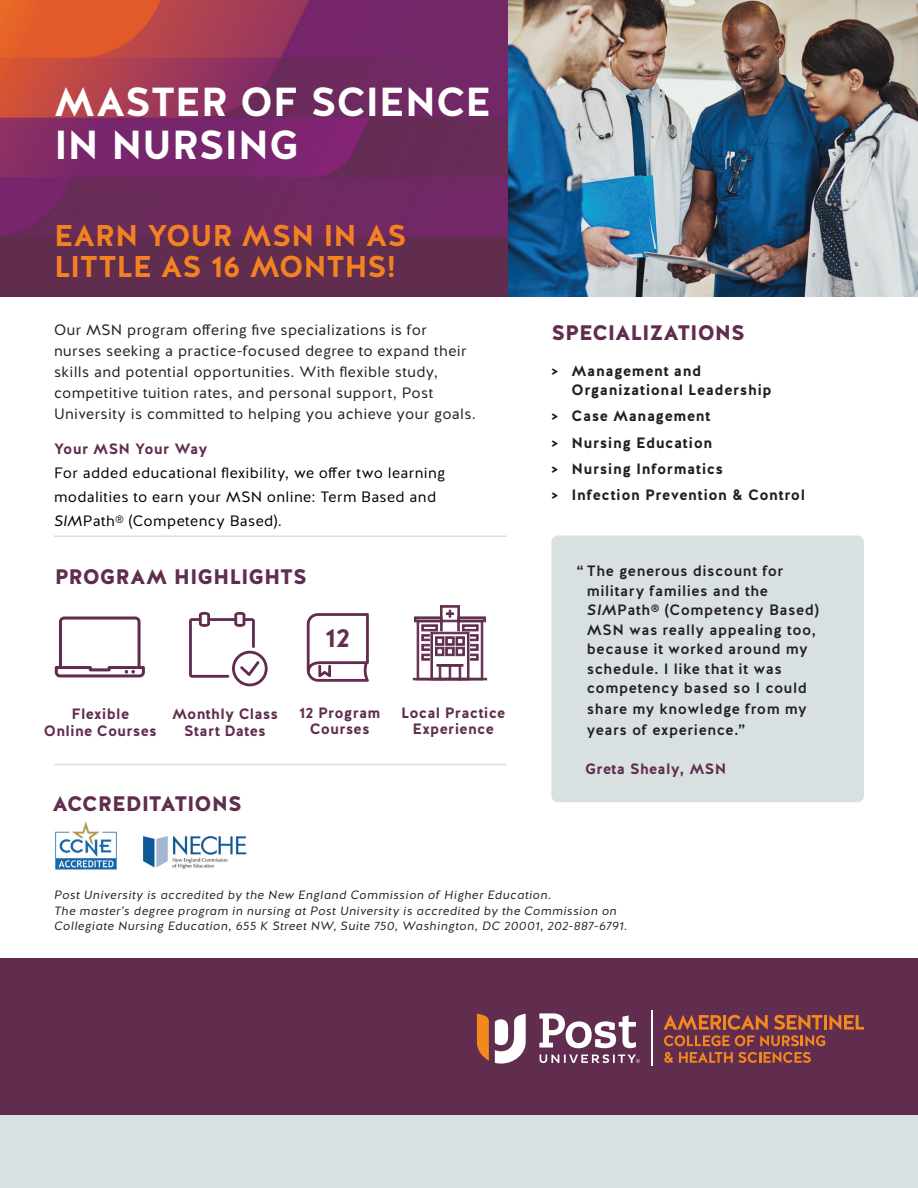
<style>
.page{position:relative;width:918px;height:1188px;background:#fff}
.page>*{position:absolute;margin:0;border:0;box-sizing:border-box;transform-origin:0 0}
.t1{font:700 40.5px/43.5px "Halis GR";letter-spacing:-.01em;color:#fff}
.t2{font:700 30px/31.5px "Halis GR";letter-spacing:-.005em;color:#f58220}
.t3{font:700 26.1px "Halis GR";color:#612d4f}
.t4{font:900 21px "Halis GR";letter-spacing:-.005em;color:#612d4f}
.t5{font:15px/21px "Halis GR";letter-spacing:.025em;color:#231f20}
.t6{font:500 15px/19.5px "Halis GR";letter-spacing:.035em;color:#231f20}
.t7{font:15px/24px "Halis GR";letter-spacing:.025em;color:#000}
.t8{font:700 15px/19.5px "Halis GR";letter-spacing:.035em;color:#231f20}
.t9{font:700 15px/16.5px "Halis GR";letter-spacing:.015em;color:#612d4f;text-align:center}
.t10{font:italic 12px/15.8px "Halis GR";letter-spacing:.04em;color:#231f20}
.s1{font-weight:700;color:#612d4f}
.s2{font-style:italic}
</style>
<div class="page">
<div style="left:0;top:958px;width:918px;height:161px;background:#612d4f"></div>
<svg style="left:477px;top:1014px;width:12px;height:47px"></svg>
<svg style="left:495px;top:1014px;width:31px;height:50px"></svg>
<svg style="left:539px;top:1013px;width:97px;height:35px"></svg>
<svg style="left:540px;top:1054px;width:100px;height:9px"></svg>
<svg style="left:663px;top:1015px;width:201px;height:31px"></svg>
<svg style="left:664px;top:1052px;width:9px;height:11px"></svg>
<svg style="left:679px;top:1052px;width:132px;height:11px"></svg>
<hr style="left:651px;top:1010px;width:2px;height:56px;background:#fff">
<div style="left:0;top:1115px;width:918px;height:73px;background:#d8e0e2"></div>
<svg style="left:55px;top:617px;width:90px;height:60px"></svg>
<svg style="left:307px;top:613px;width:62px;height:69px"></svg>
<svg style="left:189px;top:612px;width:79px;height:74px"></svg>
<img style="left:143px;top:836px;width:104px;height:33px">
<img style="left:55px;top:821px;width:62px;height:49px">
<hr style="left:54px;top:535px;width:453px;height:2px;background:#d8e0e2">
<hr style="left:54px;top:764px;width:453px;height:1px;background:#d8e0e2">
<div style="left:0;top:234px;width:508px;height:63px;background:#612d4f"></div>
<img style="left:0;top:0;width:508px;height:236px">
<img style="left:508px;top:0;width:410px;height:297px">
<div style="left:551px;top:535px;width:313px;height:267px;background:#d8e0e2;border-radius:7px"></div>
<hr style="left:413px;top:678px;width:74px;height:2px;background:#612d4f">
<svg style="left:414px;top:605px;width:72px;height:75px"></svg>
<p class="t1" style="left:54px;top:81px;width:438px">MASTER OF SCIENCE<br>IN NURSING</p>
<p class="t2" style="left:54px;top:220px;width:354px">EARN YOUR MSN IN AS<br>LITTLE AS 16 MONTHS!</p>
<p class="t5" style="left:54px;top:320px;width:424px">Our MSN program offering five specializations is for nurses seeking a practice-focused degree to expand their skills and potential opportunities. With flexible study, competitive tuition rates, and personal support, Post University is committed to helping you achieve your goals.</p>
<p class="t7" style="left:54px;top:437px;width:393px"><span class="s1">Your MSN Your Way<br></span>For added educational flexibility, we offer two learning modalities to earn your MSN online: Term Based and <span class="s2">SIM</span>Path® (Competency Based).</p>
<p class="t4" style="left:55px;top:563px;width:254px">PROGRAM HIGHLIGHTS</p>
<p class="t3" style="left:325px;top:622px;width:26px">12</p>
<p class="t9" style="left:72px;top:706px;width:59px">Flexible</p>
<p class="t9" style="left:44px;top:723px;width:114px">Online Courses</p>
<p class="t9" style="left:172px;top:706px;width:108px">Monthly Class<br>Start Dates</p>
<p class="t9" style="left:299px;top:705px;width:83px">12 Program</p>
<p class="t9" style="left:310px;top:721px;width:61px">Courses</p>
<p class="t9" style="left:401px;top:705px;width:106px">Local Practice</p>
<p class="t9" style="left:413px;top:721px;width:83px">Experience</p>
<p class="t4" style="left:53px;top:790px;width:191px">ACCREDITATIONS</p>
<p class="t4" style="left:551px;top:319px;width:195px">SPECIALIZATIONS</p>
<p class="t8" style="left:572px;top:361px;width:202px;text-indent:-20px">&gt; Management and<br>Organizational Leadership</p>
<p class="t8" style="left:551px;top:407px;width:161px">&gt; Case Management</p>
<p class="t8" style="left:551px;top:433px;width:162px">&gt; Nursing Education</p>
<p class="t8" style="left:551px;top:459px;width:173px">&gt; Nursing Informatics</p>
<p class="t8" style="left:551px;top:486px;width:255px">&gt; Infection Prevention &amp; Control</p>
<p class="t6" style="left:587px;top:562px;width:234px;text-indent:-10px">“ The generous discount for military families and the<br><span class="s2">SIM</span>Path® (Competency Based)<br>MSN was really appealing too, because it worked around my schedule. I like that it was competency based so I could</p>
<p class="t6" style="left:587px;top:699px;width:221px;line-height:21px">share my knowledge from my years of experience.”</p>
<p class="t9" style="left:585px;top:760px;width:143px">Greta Shealy, MSN</p>
<p class="t10" style="left:54px;top:887px;width:575px">Post University is accredited by the New England Commission of Higher Education.<br>The master’s degree program in nursing at Post University is accredited by the Commission on<br>Collegiate Nursing Education, 655 K Street NW, Suite 750, Washington, DC 20001, 202-887-6791.</p>
</div>
